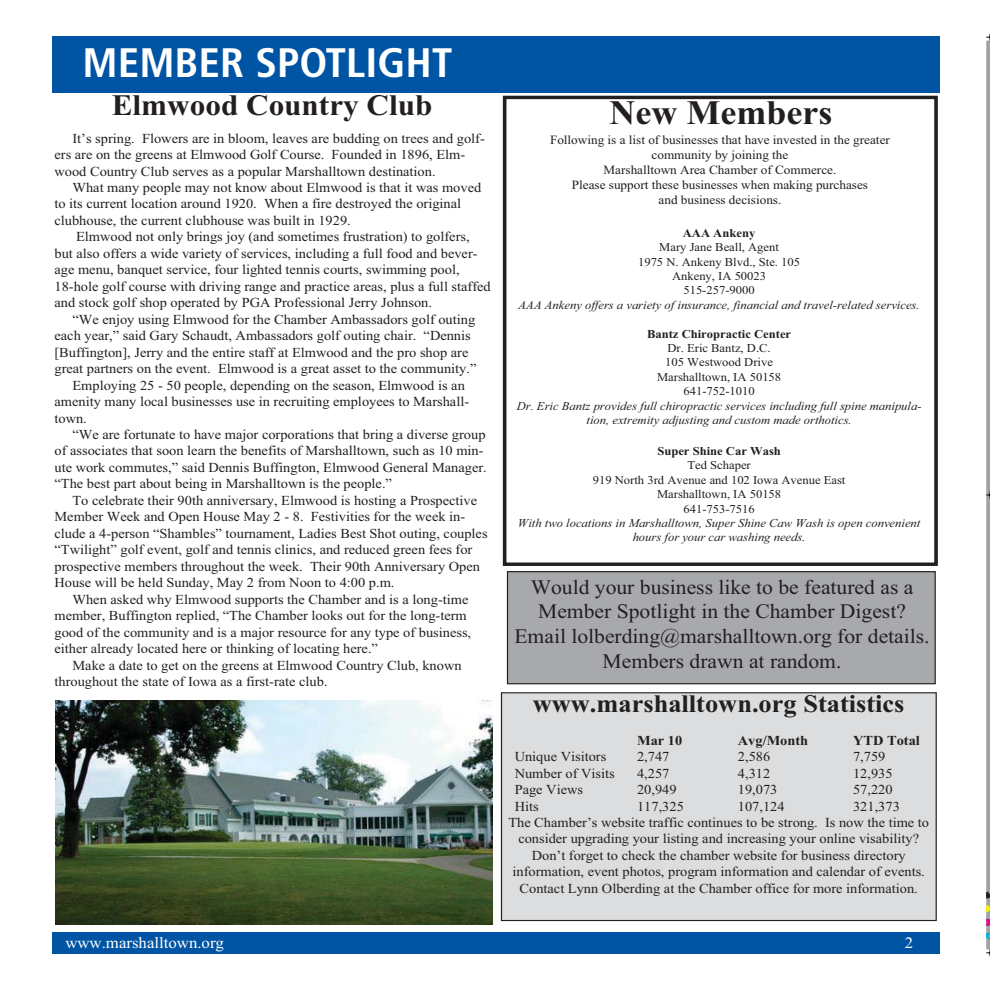
<style>
.page{position:relative;width:990px;height:990px;background:#fff}
.page>*{position:absolute;margin:0;border:0;box-sizing:border-box;transform-origin:0 0}
.t1{font:700 condensed 41.12px "Frutiger LT";color:#fff;scale:1.05 1}
.t2{font:700 34.38px "Times New Roman";color:#231f20;scale:1.05 1}
.t3{font:700 29.75px "Times New Roman";color:#231f20;scale:1.05 1}
.t4{font:700 25.12px "Times New Roman";color:#231f20;scale:1.05 1}
.t5{font:20.62px/24.8px "Times New Roman";color:#231f20;text-align:center;scale:1.05 1}
.t6{font:16px "Times New Roman";color:#fff;scale:1.05 1}
.t7{font:13.75px/16.5px "Times New Roman";color:#231f20;scale:1.05 1}
.t8{font:700 13.75px "Times New Roman";color:#231f20;scale:1.05 1}
.t9{font:12.62px/15.1px "Times New Roman";color:#231f20;text-align:center;scale:1.05 1}
.t10{font:italic 12px/14.4px "Times New Roman";color:#231f20;text-align:center;scale:1.05 1}
.t11{font:12px/14.4px "Times New Roman";color:#231f20;text-align:center;scale:1.05 1}
.t12{font:700 12px "Times New Roman";color:#231f20;scale:1.05 1}
</style>
<div class="page">
<svg style="left:986px;top:41px;width:4px;height:908px;background:#a4a8ab"></svg>
<svg style="left:986px;top:933px;width:4px;height:6px"></svg>
<svg style="left:986px;top:919px;width:4px;height:7px"></svg>
<svg style="left:986px;top:892px;width:4px;height:6px"></svg>
<svg style="left:986px;top:905px;width:4px;height:7px"></svg>
<svg style="left:986px;top:949px;width:4px;height:7px"></svg>
<svg style="left:986px;top:492px;width:4px;height:6px"></svg>
<svg style="left:986px;top:34px;width:4px;height:7px"></svg>
<div style="left:52px;top:36px;width:888px;height:56px;background:#0054a4"></div>
<div style="left:52px;top:932px;width:888px;height:22px;background:#0054a4"></div>
<div style="left:503px;top:96px;width:435px;height:470px;border:4px solid #231f20"></div>
<div style="left:507px;top:572px;width:428px;height:112px;background:#a7a9ac"></div>
<div style="left:507px;top:571px;width:429px;height:113px;border:1px solid #231f20"></div>
<img style="left:55px;top:701px;width:437px;height:223px">
<div style="left:501px;top:693px;width:435px;height:228px;background:#dcddde"></div>
<div style="left:501px;top:692px;width:436px;height:229px;border:1px solid #231f20"></div>
<h1 class="t1" style="left:83px;top:46px;width:354px">MEMBER SPOTLIGHT</h1>
<h3 class="t3" style="left:112px;top:96px;width:307px">Elmwood Country Club</h3>
<p class="t7" style="left:54px;top:131px;width:411px;text-indent:18px">It’s spring. Flowers are in bloom, leaves are budding on trees and golf&shy;ers are on the greens at Elmwood Golf Course. Founded in 1896, Elm&shy;wood Country Club serves as a popular Marshalltown destination.</p>
<p class="t7" style="left:54px;top:180px;width:408px;text-indent:18px">What many people may not know about Elmwood is that it was moved to its current location around 1920. When a fire destroyed the original clubhouse, the current clubhouse was built in 1929.</p>
<p class="t7" style="left:54px;top:230px;width:417px;text-indent:22px">Elmwood not only brings joy (and sometimes frustration) to golfers, but also offers a wide variety of services, including a full food and bever&shy;age menu, banquet service, four lighted tennis courts, swimming pool, 18-hole golf course with driving range and practice areas, plus a full staffed and stock golf shop operated by PGA Professional Jerry Johnson.</p>
<p class="t7" style="left:72px;top:312px;width:385px">“We enjoy using Elmwood for the Chamber Ambassadors golf outing</p>
<p class="t7" style="left:54px;top:329px;width:398px">each year,” said Gary Schaudt, Ambassadors golf outing chair. “Dennis</p>
<p class="t7" style="left:54px;top:345px;width:396px">[Buffington], Jerry and the entire staff at Elmwood and the pro shop are</p>
<p class="t7" style="left:54px;top:362px;width:403px">great partners on the event. Elmwood is a great asset to the community.”</p>
<p class="t7" style="left:72px;top:378px;width:375px">Employing 25 - 50 people, depending on the season, Elmwood is an</p>
<p class="t7" style="left:54px;top:395px;width:396px">amenity many local businesses use in recruiting employees to Marshall-</p>
<p class="t7" style="left:54px;top:411px;width:32px">town.</p>
<p class="t7" style="left:72px;top:427px;width:395px">“We are fortunate to have major corporations that bring a diverse group</p>
<p class="t7" style="left:54px;top:444px;width:410px">of associates that soon learn the benefits of Marshalltown, such as 10 min-</p>
<p class="t7" style="left:54px;top:460px;width:413px">ute work commutes,” said Dennis Buffington, Elmwood General Manager.</p>
<p class="t7" style="left:54px;top:477px;width:323px">“The best part about being in Marshalltown is the people.”</p>
<p class="t7" style="left:72px;top:493px;width:387px">To celebrate their 90th anniversary, Elmwood is hosting a Prospective</p>
<p class="t7" style="left:54px;top:510px;width:393px">Member Week and Open House May 2 - 8. Festivities for the week in-</p>
<p class="t7" style="left:54px;top:526px;width:414px">clude a 4-person “Shambles” tournament, Ladies Best Shot outing, couples</p>
<p class="t7" style="left:54px;top:543px;width:400px">“Twilight” golf event, golf and tennis clinics, and reduced green fees for</p>
<p class="t7" style="left:54px;top:559px;width:407px">prospective members throughout the week. Their 90th Anniversary Open</p>
<p class="t7" style="left:54px;top:576px;width:325px">House will be held Sunday, May 2 from Noon to 4:00 p.m.</p>
<p class="t7" style="left:72px;top:592px;width:379px">When asked why Elmwood supports the Chamber and is a long-time</p>
<p class="t7" style="left:54px;top:609px;width:394px">member, Buffington replied, “The Chamber looks out for the long-term</p>
<p class="t7" style="left:54px;top:625px;width:398px">good of the community and is a major resource for any type of business,</p>
<p class="t7" style="left:54px;top:642px;width:310px">either already located here or thinking of locating here.”</p>
<p class="t7" style="left:72px;top:658px;width:372px">Make a date to get on the greens at Elmwood Country Club, known</p>
<p class="t7" style="left:54px;top:675px;width:262px">throughout the state of Iowa as a first-rate club.</p>
<h2 class="t2" style="left:609px;top:101px;width:214px">New Members</h2>
<p class="t9" style="left:550px;top:133px;width:325px">Following is a list of businesses that have invested in the greater community by joining the<br>Marshalltown Area Chamber of Commerce.<br>Please support these businesses when making purchases<br>and business decisions.</p>
<p class="t12" style="left:683px;top:229px;width:70px">AAA Ankeny</p>
<p class="t11" style="left:638px;top:241px;width:156px">Mary Jane Beall, Agent<br>1975 N. Ankeny Blvd., Ste. 105<br>Ankeny, IA 50023<br>515-257-9000</p>
<p class="t10" style="left:519px;top:299px;width:383px">AAA Ankeny offers a variety of insurance, financial and travel-related services.</p>
<p class="t12" style="left:647px;top:330px;width:139px">Bantz Chiropractic Center</p>
<p class="t11" style="left:657px;top:342px;width:120px">Dr. Eric Bantz, D.C.<br>105 Westwood Drive<br>Marshalltown, IA 50158<br>641-752-1010</p>
<p class="t10" style="left:517px;top:400px;width:387px">Dr. Eric Bantz provides full chiropractic services including full spine manipula&shy;tion, extremity adjusting and custom made orthotics.</p>
<p class="t12" style="left:657px;top:447px;width:119px">Super Shine Car Wash</p>
<p class="t11" style="left:593px;top:459px;width:242px">Ted Schaper<br>919 North 3rd Avenue and 102 Iowa Avenue East<br>Marshalltown, IA 50158<br>641-753-7516</p>
<p class="t10" style="left:518px;top:517px;width:385px">With two locations in Marshalltown, Super Shine Caw Wash is open convenient hours for your car washing needs.</p>
<h3 class="t5" style="left:514px;top:576px;width:397px">Would your business like to be featured as a Member Spotlight in the Chamber Digest?<br>Email lolberding@marshalltown.org for details.<br>Members drawn at random.</h3>
<h3 class="t4" style="left:533px;top:695px;width:356px">www.marshalltown.org Statistics</h3>
<p class="t8" style="left:637px;top:736px;width:45px">Mar 10</p>
<p class="t8" style="left:738px;top:736px;width:69px">Avg/Month</p>
<p class="t8" style="left:853px;top:736px;width:65px">YTD Total</p>
<p class="t7" style="left:515px;top:750px;width:89px">Unique Visitors</p>
<p class="t7" style="left:637px;top:750px;width:32px">2,747</p>
<p class="t7" style="left:738px;top:750px;width:32px">2,586</p>
<p class="t7" style="left:853px;top:750px;width:32px">7,759</p>
<p class="t7" style="left:515px;top:766px;width:97px">Number of Visits</p>
<p class="t7" style="left:637px;top:766px;width:32px">4,257</p>
<p class="t7" style="left:738px;top:766px;width:32px">4,312</p>
<p class="t7" style="left:853px;top:766px;width:39px">12,935</p>
<p class="t7" style="left:515px;top:783px;width:67px">Page Views</p>
<p class="t7" style="left:637px;top:783px;width:39px">20,949</p>
<p class="t7" style="left:738px;top:783px;width:39px">19,073</p>
<p class="t7" style="left:853px;top:783px;width:39px">57,220</p>
<p class="t7" style="left:515px;top:799px;width:24px">Hits</p>
<p class="t7" style="left:637px;top:799px;width:46px">117,325</p>
<p class="t7" style="left:738px;top:799px;width:46px">107,124</p>
<p class="t7" style="left:853px;top:799px;width:46px">321,373</p>
<p class="t7" style="left:508px;top:815px;width:402px">The Chamber’s website traffic continues to be strong. Is now the time to</p>
<p class="t7" style="left:518px;top:832px;width:383px">consider upgrading your listing and increasing your online visability?</p>
<p class="t7" style="left:532px;top:848px;width:358px">Don’t forget to check the chamber website for business directory</p>
<p class="t7" style="left:513px;top:865px;width:394px">information, event photos, program information and calendar of events.</p>
<p class="t7" style="left:520px;top:881px;width:381px">Contact Lynn Olberding at the Chamber office for more information.</p>
<p class="t6" style="left:65px;top:937px;width:153px">www.marshalltown.org</p>
<p class="t6" style="left:905px;top:937px;width:9px">2</p>
</div>
